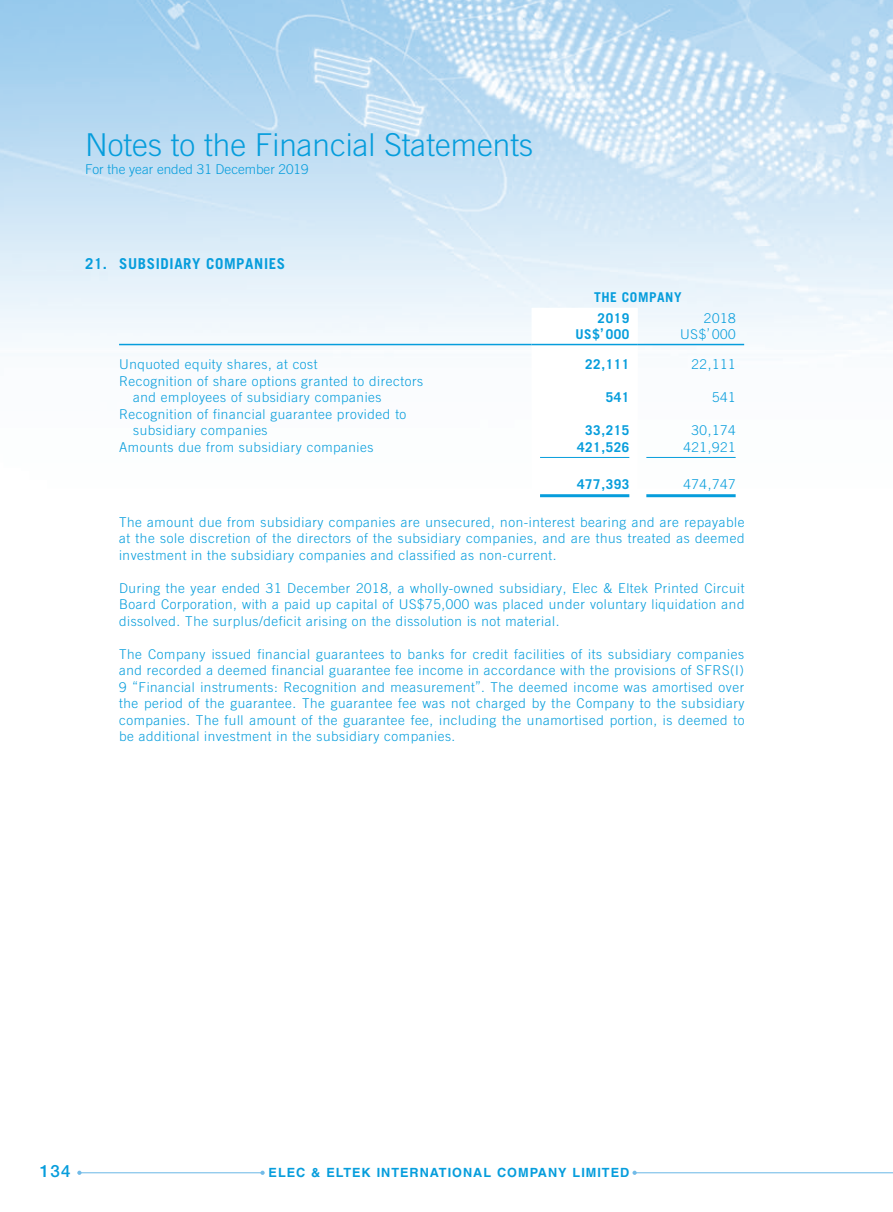
<style>
.page{position:relative;width:893px;height:1212px;background:#fff}
.page>*{position:absolute;margin:0;border:0;box-sizing:border-box;transform-origin:0 0}
.t1{font:300 31.5px "Trade Gothic LT Std";color:#069ddc}
.t2{font:500 16.95px "Helvetica Neue LT Std";color:#069ddc}
.t3{font:700 15px "Trade Gothic LT Std";letter-spacing:.04em;color:#069ddc}
.t4{font:300 13.5px/16.5px "Trade Gothic LT Std";letter-spacing:.04em;color:#069ddc;text-align:justify}
.t5{font:700 13.5px/21px "Trade Gothic LT Std";letter-spacing:.04em;color:#069ddc}
.t6{font:300 13.5px "Trade Gothic LT Std";color:#069ddc}
.t7{font:700 12.75px "Helvetica LT Std";letter-spacing:.08em;color:#069ddc}
</style>
<div class="page">
<img style="left:0;top:0;width:893px;height:1174px">
<div style="left:5px;top:1163px;width:66px;height:26px;background:#fff"></div>
<hr style="left:79px;top:1172px;width:184px;height:1px;background:#72bbe8">
<svg style="left:77px;top:1170px;width:5px;height:5px"></svg>
<svg style="left:260px;top:1170px;width:5px;height:5px"></svg>
<hr style="left:635px;top:1172px;width:258px;height:1px;background:#72bbe8">
<svg style="left:632px;top:1170px;width:5px;height:5px"></svg>
<svg style="left:531px;top:308px;width:107px;height:189px"></svg>
<hr style="left:119px;top:344px;width:412px;height:1px;background:#069ddc">
<hr style="left:531px;top:344px;width:107px;height:1px;background:#069ddc">
<hr style="left:638px;top:344px;width:106px;height:1px;background:#069ddc">
<hr style="left:540px;top:457px;width:89px;height:1px;background:#069ddc">
<hr style="left:646px;top:457px;width:90px;height:1px;background:#069ddc">
<hr style="left:540px;top:494px;width:89px;height:3px;background:#069ddc">
<hr style="left:646px;top:494px;width:90px;height:3px;background:#069ddc">
<h1 class="t1" style="left:85px;top:126px;width:450px">Notes to the Financial Statements</h1>
<p class="t6" style="left:85px;top:161px;width:225px">For the year ended 31 December 2019</p>
<p class="t3" style="left:85px;top:254px;width:202px">21. SUBSIDIARY COMPANIES</p>
<p class="t5" style="left:594px;top:286px;width:89px">THE COMPANY<br>2019</p>
<p class="t4" style="left:704px;top:309px;width:33px">2018</p>
<p class="t5" style="left:575px;top:323px;width:55px">US$’ 000</p>
<p class="t4" style="left:680px;top:326px;width:57px">US$’ 000</p>
<p class="t4" style="left:119px;top:356px;width:200px">Unquoted equity shares, at cost</p>
<p class="t5" style="left:585px;top:354px;width:46px">22,111</p>
<p class="t4" style="left:691px;top:356px;width:46px">22,111</p>
<p class="t4" style="left:133px;top:372px;width:291px;text-indent:-14px">Recognition of share options granted to directors and employees of subsidiary companies</p>
<p class="t5" style="left:606px;top:387px;width:25px">541</p>
<p class="t4" style="left:712px;top:389px;width:25px">541</p>
<p class="t4" style="left:133px;top:405px;width:275px;text-indent:-14px">Recognition of financial guarantee provided to subsidiary companies</p>
<p class="t5" style="left:585px;top:419px;width:46px">33,215</p>
<p class="t4" style="left:691px;top:422px;width:46px">30,174</p>
<p class="t4" style="left:119px;top:438px;width:256px">Amounts due from subsidiary companies</p>
<p class="t5" style="left:577px;top:436px;width:54px">421,526</p>
<p class="t4" style="left:683px;top:438px;width:54px">421,921</p>
<p class="t5" style="left:577px;top:474px;width:54px">477,393</p>
<p class="t4" style="left:683px;top:476px;width:54px">474,747</p>
<p class="t4" style="left:119px;top:513px;width:627px">The amount due from subsidiary companies are unsecured, non-interest bearing and are repayable at the sole discretion of the directors of the subsidiary companies, and are thus treated as deemed investment in the subsidiary companies and classified as non-current.</p>
<p class="t4" style="left:119px;top:579px;width:627px">During the year ended 31 December 2018, a wholly-owned subsidiary, Elec &amp; Eltek Printed Circuit Board Corporation, with a paid up capital of US$75,000 was placed under voluntary liquidation and dissolved. The surplus/deficit arising on the dissolution is not material.</p>
<p class="t4" style="left:119px;top:645px;width:627px">The Company issued financial guarantees to banks for credit facilities of its subsidiary companies and recorded a deemed financial guarantee fee income in accordance with the provisions of SFRS(I)<br>9 “Financial instruments: Recognition and measurement”. The deemed income was amortised over the period of the guarantee. The guarantee fee was not charged by the Company to the subsidiary companies. The full amount of the guarantee fee, including the unamortised portion, is deemed to be additional investment in the subsidiary companies.</p>
<p class="t2" style="left:40px;top:1161px;width:32px">134</p>
<p class="t7" style="left:269px;top:1165px;width:362px">ELEC &amp; ELTEK INTERNATIONAL COMPANY LIMITED</p>
</div>
